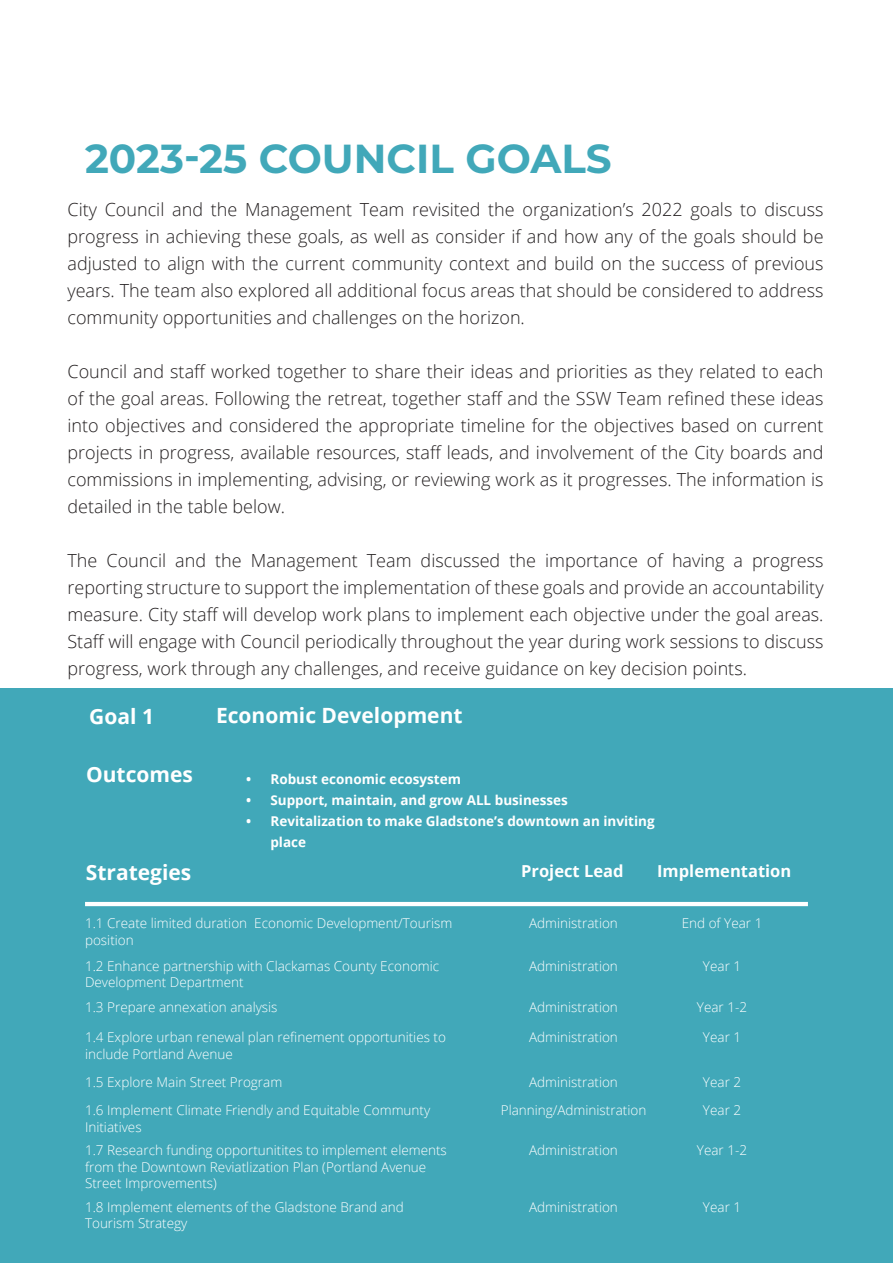
<style>
.page{position:relative;width:893px;height:1263px;background:#fff}
.page>*{position:absolute;margin:0;border:0;box-sizing:border-box;transform-origin:0 0}
.Headline{font:700 40.5px "Montserrat";color:#41a8b9}
.page_number{font:700 21px "Open Sans";color:#fff}
.body_text{font:300 18px/27px "Open Sans";color:#231f20;text-align:justify}
.t1{font:700 16.5px "Open Sans";color:#fff}
.t2{font:300 13.5px/16.2px "Open Sans";color:#fff}
.t3{font:700 13.5px/21px "Open Sans";color:#fff}
</style>
<div class="page">
<div style="left:0;top:688px;width:893px;height:575px;background:#41a8b9"></div>
<hr style="left:85px;top:902px;width:723px;height:4px;background:#fff">
<p class="Headline" style="left:85px;top:129px;width:528px">2023-25 COUNCIL GOALS</p>
<p class="body_text" style="left:68px;top:196px;width:758px">City Council and the Management Team revisited the organization’s 2022 goals to discuss progress in achieving these goals, as well as consider if and how any of the goals should be adjusted to align with the current community context and build on the success of previous years. The team also explored all additional focus areas that should be considered to address community opportunities and challenges on the horizon.</p>
<p class="body_text" style="left:68px;top:358px;width:758px">Council and staff worked together to share their ideas and priorities as they related to each of the goal areas. Following the retreat, together staff and the SSW Team refined these ideas into objectives and considered the appropriate timeline for the objectives based on current projects in progress, available resources, staff leads, and involvement of the City boards and commissions in implementing, advising, or reviewing work as it progresses. The information is detailed in the table below.</p>
<p class="body_text" style="left:68px;top:547px;width:758px">The Council and the Management Team discussed the importance of having a progress reporting structure to support the implementation of these goals and provide an accountability measure. City staff will develop work plans to implement each objective under the goal areas.<br>Staff will engage with Council periodically throughout the year during work sessions to discuss progress, work through any challenges, and receive guidance on key decision points.</p>
<p class="page_number" style="left:89px;top:702px;width:66px">Goal 1</p>
<p class="page_number" style="left:216px;top:701px;width:248px">Economic Development</p>
<p class="page_number" style="left:86px;top:760px;width:108px">Outcomes</p>
<p class="t3" style="left:246px;top:768px;width:216px">• Robust economic ecosystem</p>
<p class="t3" style="left:246px;top:789px;width:323px">• Support, maintain, and grow ALL businesses</p>
<p class="t3" style="left:270px;top:810px;width:386px;text-indent:-24px">• Revitalization to make Gladstone’s downtown an inviting place</p>
<p class="page_number" style="left:86px;top:858px;width:107px">Strategies</p>
<p class="t1" style="left:521px;top:859px;width:104px">Project Lead</p>
<p class="t2" style="left:85px;top:915px;width:369px">1.1 Create limited duration Economic Development/Tourism position</p>
<p class="t1" style="left:657px;top:859px;width:136px">Implementation</p>
<p class="t2" style="left:529px;top:915px;width:90px">Administration</p>
<p class="t2" style="left:682px;top:915px;width:82px">End of Year 1</p>
<p class="t2" style="left:85px;top:958px;width:356px">1.2 Enhance partnership with Clackamas County Economic<br>Development Department</p>
<p class="t2" style="left:529px;top:958px;width:90px">Administration</p>
<p class="t2" style="left:703px;top:958px;width:40px">Year 1</p>
<p class="t2" style="left:85px;top:999px;width:194px">1.3 Prepare annexation analysis</p>
<p class="t2" style="left:529px;top:999px;width:90px">Administration</p>
<p class="t2" style="left:697px;top:999px;width:52px">Year 1-2</p>
<p class="t2" style="left:85px;top:1029px;width:362px">1.4 Explore urban renewal plan refinement opportunities to include Portland Avenue</p>
<p class="t2" style="left:529px;top:1029px;width:90px">Administration</p>
<p class="t2" style="left:703px;top:1029px;width:40px">Year 1</p>
<p class="t2" style="left:85px;top:1073px;width:199px">1.5 Explore Main Street Program</p>
<p class="t2" style="left:529px;top:1073px;width:90px">Administration</p>
<p class="t2" style="left:703px;top:1073px;width:40px">Year 2</p>
<p class="t2" style="left:85px;top:1102px;width:347px">1.6 Implement Climate Friendly and Equitable Communty<br>Initiatives</p>
<p class="t2" style="left:501px;top:1102px;width:147px">Planning/Administration</p>
<p class="t2" style="left:703px;top:1102px;width:40px">Year 2</p>
<p class="t2" style="left:85px;top:1142px;width:363px">1.7 Research funding opportunitites to implement elements from the Downtown Reviatlization Plan (Portland Avenue<br>Street Improvements)</p>
<p class="t2" style="left:529px;top:1142px;width:90px">Administration</p>
<p class="t2" style="left:697px;top:1142px;width:52px">Year 1-2</p>
<p class="t2" style="left:85px;top:1198px;width:320px">1.8 Implement elements of the Gladstone Brand and<br>Tourism Strategy</p>
<p class="t2" style="left:529px;top:1198px;width:90px">Administration</p>
<p class="t2" style="left:703px;top:1198px;width:40px">Year 1</p>
</div>
